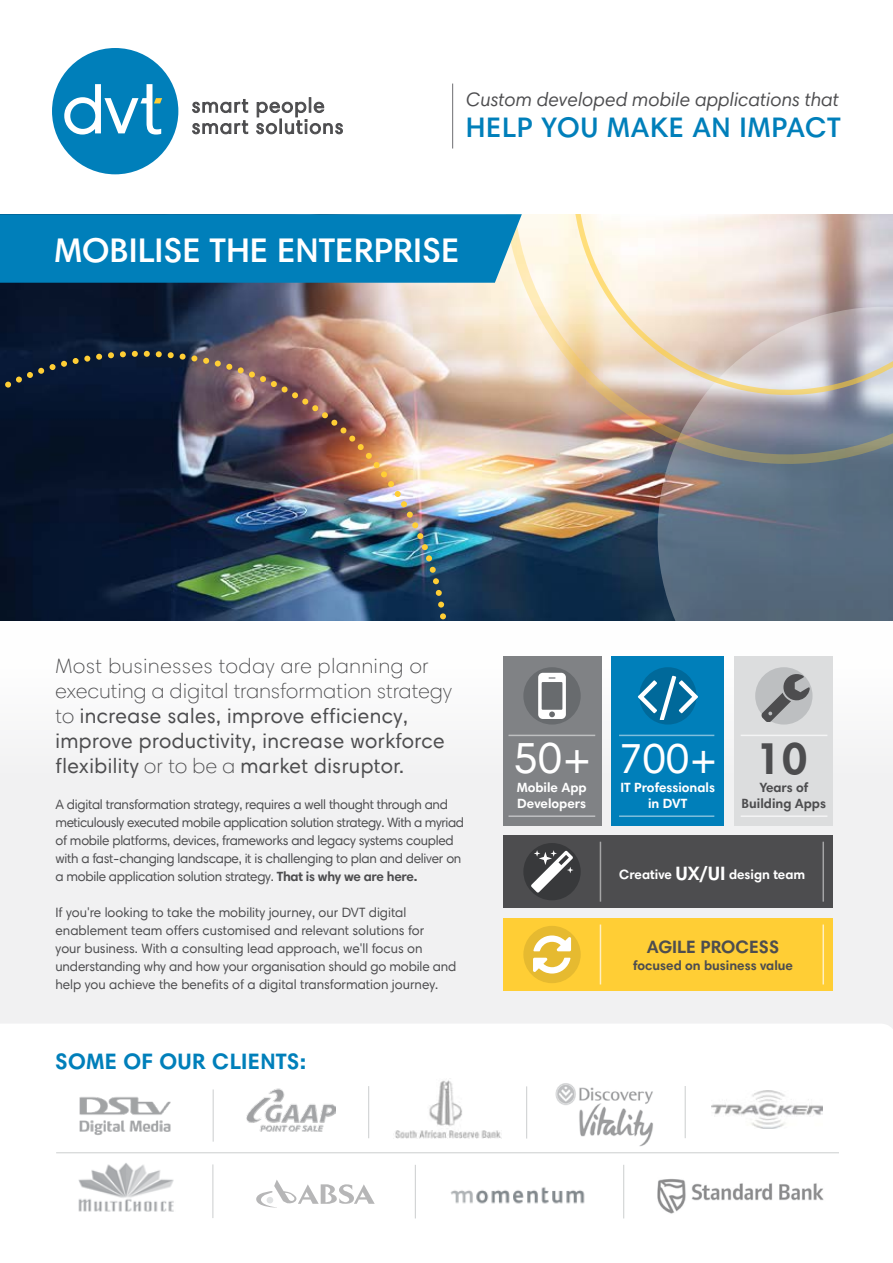
<style>
.page{position:relative;width:893px;height:1263px;background:#fff}
.page>*{position:absolute;margin:0;border:0;box-sizing:border-box;transform-origin:0 0}
.t1{font:700 45px "Harmonia Sans Std";color:#4d4d4f}
.t2{font:43.5px "Harmonia Demo";color:#fff}
.t3{font:42px "Harmonia Demo";color:#fff}
.t4{font:600 34.5px "Harmonia Sans Std";color:#fff}
.t5{font:600 28.5px "Harmonia Sans Std";letter-spacing:.025em;color:#007fba}
.t6{font:700 22.5px "Harmonia Sans Std";letter-spacing:.015em;color:#007fba}
.t7{font:21px/25.2px "Harmonia Demo";letter-spacing:.02em;color:#4d4d4f}
.t8{font:300 21px/25.2px "Harmonia Sans Std";letter-spacing:.02em;color:#4d4d4f}
.t9{font:italic 19.5px "Harmonia Sans Std";color:#4d4d4f}
.t10{font:700 18px "Harmonia Sans Std";color:#4d4d4f}
.t11{font:13.5px/18px "Harmonia Demo";letter-spacing:-.02em;color:#4d4d4f}
.t12{font:13.5px/18px "Harmonia Demo";color:#4d4d4f}
.t13{font:700 13.5px/15.8px "Harmonia Sans Std";color:#fff}
.t14{font:700 13.5px/15.8px "Harmonia Sans Std";color:#4d4d4f;text-align:center}
.s1{font-family:"Harmonia Sans Std";font-weight:300}
.s2{font-family:"Harmonia Sans Std";font-weight:700}
.s3{font-size:19.5px}
</style>
<div class="page">
<div style="left:0;top:602px;width:893px;height:438px;background:#f1f1f2"></div>
<svg style="left:0;top:1024px;width:893px;height:195px"></svg>
<hr style="left:452px;top:84px;width:1px;height:65px;background:#6d6e71">
<img style="left:0;top:283px;width:658px;height:337px">
<img style="left:2px;top:351px;width:447px;height:272px">
<svg style="left:192px;top:99px;width:56px;height:14px"></svg>
<svg style="left:192px;top:121px;width:56px;height:13px"></svg>
<svg style="left:256px;top:98px;width:87px;height:36px"></svg>
<div style="left:52px;top:48px;width:126px;height:126px;background:#007fba;border-radius:50%"></div>
<svg style="left:64px;top:84px;width:98px;height:51px"></svg>
<img style="left:449px;top:1184px;width:139px;height:22px">
<img style="left:393px;top:1078px;width:109px;height:62px">
<img style="left:711px;top:1091px;width:112px;height:37px">
<img style="left:76px;top:1162px;width:99px;height:50px">
<svg style="left:256px;top:1179px;width:119px;height:28px"></svg>
<hr style="left:212px;top:1164px;width:1px;height:54px;background:#d1d3d4">
<hr style="left:415px;top:1165px;width:1px;height:53px;background:#d1d3d4">
<hr style="left:213px;top:1089px;width:1px;height:52px;background:#d1d3d4">
<hr style="left:368px;top:1086px;width:1px;height:52px;background:#d1d3d4">
<hr style="left:526px;top:1086px;width:1px;height:52px;background:#d1d3d4">
<hr style="left:623px;top:1165px;width:1px;height:53px;background:#d1d3d4">
<hr style="left:685px;top:1086px;width:1px;height:52px;background:#d1d3d4">
<hr style="left:56px;top:1152px;width:783px;height:1px;background:#d1d3d4">
<svg style="left:658px;top:465px;width:235px;height:156px;background:#5b6d7f"></svg>
<img style="left:502px;top:214px;width:391px;height:251px">
<svg style="left:571px;top:214px;width:322px;height:182px;background:#e4d7cb"></svg>
<div style="left:0;top:214px;width:522px;height:69px;background:#007fba"></div>
<div style="left:503px;top:656px;width:98px;height:169px;background:#808285"></div>
<div style="left:503px;top:835px;width:329px;height:73px;background:#4d4d4f"></div>
<div style="left:503px;top:918px;width:329px;height:73px;background:#ffce35"></div>
<div style="left:735px;top:656px;width:98px;height:169px;background:#dcddde"></div>
<div style="left:755px;top:667px;width:57px;height:57px;background:#bdbfc1;border-radius:50%"></div>
<div style="left:523px;top:667px;width:58px;height:57px;background:#686b6e;border-radius:50%"></div>
<div style="left:523px;top:843px;width:58px;height:57px;background:#38393b;border-radius:50%"></div>
<div style="left:523px;top:926px;width:58px;height:57px;background:linear-gradient(to right,#e6ba30,#e7bb31);border-radius:50%"></div>
<svg style="left:761px;top:674px;width:49px;height:47px"></svg>
<hr style="left:741px;top:735px;width:86px;height:1px;background:#fff">
<hr style="left:508px;top:735px;width:87px;height:1px;background:#fff">
<hr style="left:600px;top:842px;width:1px;height:60px;background:#fff">
<hr style="left:600px;top:924px;width:1px;height:60px;background:#fff">
<hr style="left:822px;top:842px;width:2px;height:60px;background:#fff">
<hr style="left:822px;top:924px;width:2px;height:60px;background:#fff">
<hr style="left:741px;top:815px;width:86px;height:2px;background:#fff">
<hr style="left:508px;top:815px;width:87px;height:2px;background:#fff">
<div style="left:611px;top:656px;width:113px;height:169px;background:#007fba"></div>
<div style="left:639px;top:667px;width:58px;height:57px;background:#00699a;border-radius:50%"></div>
<hr style="left:619px;top:735px;width:95px;height:1px;background:#fff">
<hr style="left:619px;top:815px;width:95px;height:2px;background:#fff">
<svg style="left:638px;top:676px;width:60px;height:44px"></svg>
<svg style="left:538px;top:673px;width:28px;height:46px"></svg>
<svg style="left:531px;top:850px;width:43px;height:42px"></svg>
<svg style="left:533px;top:935px;width:38px;height:16px"></svg>
<svg style="left:533px;top:958px;width:37px;height:15px"></svg>
<img style="left:650px;top:1172px;width:181px;height:47px">
<img style="left:247px;top:1089px;width:89px;height:42px">
<img style="left:555px;top:1082px;width:100px;height:65px">
<img style="left:72px;top:1092px;width:104px;height:47px">
<h3 class="t9" style="left:466px;top:88px;width:374px">Custom developed mobile applications that</h3>
<h3 class="t5" style="left:466px;top:109px;width:377px">HELP YOU MAKE AN IMPACT</h3>
<h3 class="t4" style="left:54px;top:229px;width:407px">MOBILISE THE ENTERPRISE</h3>
<h3 class="t8" style="left:56px;top:653px;width:398px">Most businesses today are planning or executing a digital transformation strategy</h3>
<h3 class="t7" style="left:56px;top:705px;width:391px"><span class="s1">to</span> increase sales, improve efficiency, improve productivity, increase workforce flexibility <span class="s1">or to be a</span> market disruptor.</h3>
<p class="t11" style="left:56px;top:797px;width:410px">A digital transformation strategy, requires a well thought through and meticulously executed mobile application solution strategy. With a myriad of mobile platforms, devices, frameworks and legacy systems coupled with a fast-changing landscape, it is challenging to plan and deliver on a mobile application solution strategy. <span class="s2">That is why we are here.</span></p>
<p class="t12" style="left:56px;top:905px;width:402px">If you're looking to take the mobility journey, our DVT digital enablement team offers customised and relevant solutions for<br>your business. With a consulting lead approach, we'll focus on understanding why and how your organisation should go mobile and help you achieve the benefits of a digital transformation journey.</p>
<h3 class="t6" style="left:55px;top:1047px;width:253px">SOME OF OUR CLIENTS:</h3>
<h2 class="t2" style="left:513px;top:739px;width:80px">50+</h2>
<h1 class="t1" style="left:756px;top:730px;width:53px">10</h1>
<h3 class="t3" style="left:619px;top:740px;width:101px">700+</h3>
<p class="t13" style="left:517px;top:780px;width:71px">Mobile App<br>Developers</p>
<p class="t14" style="left:742px;top:779px;width:86px">Years of<br>Building Apps</p>
<p class="t13" style="left:620px;top:780px;width:96px;text-align:center">IT Professionals in DVT</p>
<p class="t13" style="left:619px;top:866px;width:188px">Creative <span class="s3">UX/UI</span> design team</p>
<h3 class="t10" style="left:647px;top:935px;width:134px">AGILE PROCESS</h3>
<p class="t14" style="left:633px;top:957px;width:161px">focused on business value</p>
</div>
